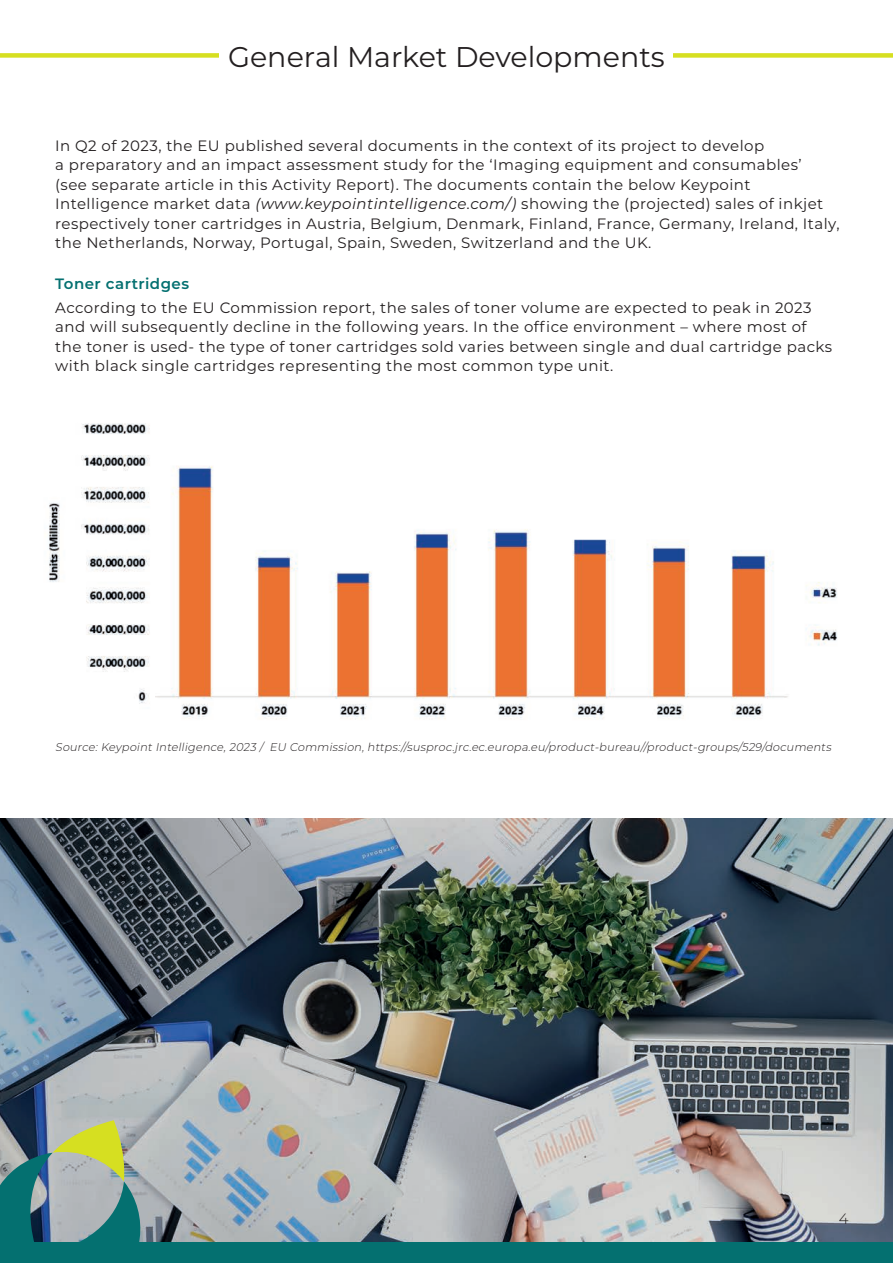
<style>
.page{position:relative;width:893px;height:1263px;background:#fff}
.page>*{position:absolute;margin:0;border:0;box-sizing:border-box;transform-origin:0 0}
.t1{font:28.5px "Montserrat";color:#231f20}
.t2{font:15px/19.5px "Montserrat";letter-spacing:.03em;color:#231f20}
.t3{font:600 15px "Montserrat";letter-spacing:.03em;color:#047070}
.t4{font:300 15px "Montserrat";color:#231f20}
.t5{font:italic 300 11.25px "Montserrat";color:#231f20}
.s1{font-style:italic}
</style>
<div class="page">
<img style="left:0;top:818px;width:893px;height:424px">
<div style="left:0;top:53px;width:893px;height:5px;background:#d6df21"></div>
<div style="left:220px;top:39px;width:453px;height:28px;background:#fff"></div>
<div style="left:0;top:1242px;width:893px;height:21px;background:#047070"></div>
<img style="left:49px;top:423px;width:788px;height:297px">
<svg style="left:0;top:1120px;width:150px;height:122px;background:#7b9b8e"></svg>
<h1 class="t1" style="left:228px;top:37px;width:438px">General Market Developments</h1>
<p class="t2" style="left:55px;top:135px;width:786px">In Q2 of 2023, the EU published several documents in the context of its project to develop<br>a preparatory and an impact assessment study for the ‘Imaging equipment and consumables’<br>(see separate article in this Activity Report). The documents contain the below Keypoint Intelligence market data <span class="s1">(www.keypointintelligence.com/)</span> showing the (projected) sales of inkjet respectively toner cartridges in Austria, Belgium, Denmark, Finland, France, Germany, Ireland, Italy, the Netherlands, Norway, Portugal, Spain, Sweden, Switzerland and the UK.</p>
<p class="t3" style="left:55px;top:273px;width:135px">Toner cartridges</p>
<p class="t2" style="left:55px;top:297px;width:778px">According to the EU Commission report, the sales of toner volume are expected to peak in 2023 and will subsequently decline in the following years. In the office environment – where most of the toner is used- the type of toner cartridges sold varies between single and dual cartridge packs with black single cartridges representing the most common type unit.</p>
<p class="t5" style="left:55px;top:739px;width:780px">Source: Keypoint Intelligence, 2023 / EU Commission, https://susproc.jrc.ec.europa.eu/product-bureau//product-groups/529/documents</p>
<p class="t4" style="left:839px;top:1208px;width:11px">4</p>
</div>
